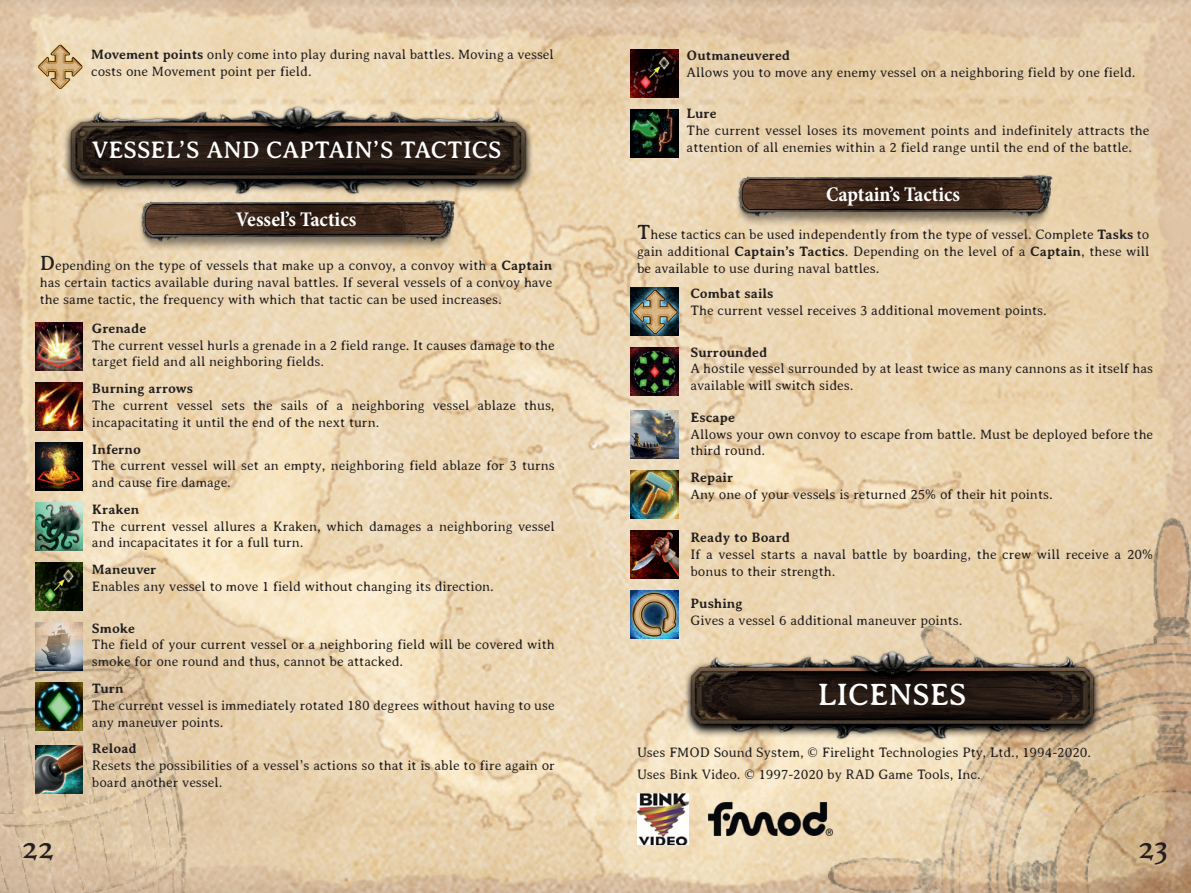
<style>
.page{position:relative;width:1191px;height:893px;background:#fff}
.page>*{position:absolute;margin:0;border:0;box-sizing:border-box;transform-origin:0 0}
.t1{font:38.5px "High Tower Text";color:#231f20}
.t2{font:31.5px "Averia Serif";color:#fff}
.t3{font:24.5px "Averia Serif";color:#fff}
.t4{font:700 condensed 21px "Minion Pro";color:#fff}
.t5{font:300 14px/16.8px "Averia Serif";color:#231f20}
.t6{font:700 14px "Averia Serif";color:#231f20}
.s1{font-weight:700}
.s2{font-weight:400;font-size:21px}
</style>
<div class="page">
<img style="left:0;top:0;width:1191px;height:893px">
<img style="left:760px;top:463px;width:431px;height:430px">
<img style="left:0;top:582px;width:301px;height:311px">
<img style="left:37px;top:42px;width:47px;height:48px">
<img style="left:20px;top:102px;width:558px;height:104px">
<img style="left:134px;top:192px;width:324px;height:58px">
<img style="left:35px;top:322px;width:48px;height:48px">
<img style="left:35px;top:382px;width:48px;height:48px">
<img style="left:35px;top:442px;width:48px;height:48px">
<img style="left:35px;top:502px;width:48px;height:48px">
<img style="left:35px;top:563px;width:48px;height:47px">
<img style="left:35px;top:623px;width:48px;height:48px">
<img style="left:35px;top:683px;width:48px;height:48px">
<img style="left:35px;top:745px;width:48px;height:48px">
<img style="left:631px;top:49px;width:48px;height:48px">
<img style="left:631px;top:109px;width:48px;height:48px">
<img style="left:731px;top:167px;width:324px;height:58px">
<img style="left:631px;top:288px;width:48px;height:48px">
<img style="left:631px;top:348px;width:48px;height:48px">
<img style="left:631px;top:410px;width:48px;height:48px">
<img style="left:631px;top:470px;width:48px;height:48px">
<img style="left:631px;top:530px;width:48px;height:48px">
<img style="left:631px;top:590px;width:48px;height:48px">
<img style="left:645px;top:647px;width:495px;height:103px">
<img style="left:637px;top:793px;width:51px;height:52px">
<img style="left:709px;top:803px;width:123px;height:32px">
<p class="t5" style="left:91px;top:46px;width:464px"><span class="s1">Movement points</span> only come into play during naval battles. Moving a vessel costs one Movement point per field.</p>
<p class="t3" style="left:92px;top:136px;width:411px">VESSEL’S AND CAPTAIN’S TACTICS</p>
<p class="t4" style="left:236px;top:205px;width:122px">Vessel’s Tactics</p>
<p class="t5" style="left:40px;top:257px;width:514px;text-align:justify"><span class="s2">D</span>epending on the type of vessels that make up a convoy, a convoy with a <span class="s1">Captain </span>has certain tactics available during naval battles. If several vessels of a convoy have the same tactic, the frequency with which that tactic can be used increases.</p>
<p class="t6" style="left:92px;top:320px;width:56px">Grenade</p>
<p class="t5" style="left:92px;top:337px;width:464px">The current vessel hurls a grenade in a 2 field range. It causes damage to the target field and all neighboring fields.</p>
<p class="t6" style="left:92px;top:381px;width:103px">Burning arrows</p>
<p class="t5" style="left:92px;top:397px;width:464px">The current vessel sets the sails of a neighboring vessel ablaze thus, incapacitating it until the end of the next turn.</p>
<p class="t6" style="left:92px;top:441px;width:50px">Inferno</p>
<p class="t5" style="left:92px;top:457px;width:464px">The current vessel will set an empty, neighboring field ablaze for 3 turns and cause fire damage.</p>
<p class="t6" style="left:92px;top:501px;width:49px">Kraken</p>
<p class="t5" style="left:92px;top:518px;width:464px">The current vessel allures a Kraken, which damages a neighboring vessel and incapacitates it for a full turn.</p>
<p class="t6" style="left:92px;top:562px;width:66px">Maneuver</p>
<p class="t5" style="left:92px;top:578px;width:403px">Enables any vessel to move 1 field without changing its direction.</p>
<p class="t6" style="left:92px;top:620px;width:45px">Smoke</p>
<p class="t5" style="left:92px;top:636px;width:464px">The field of your current vessel or a neighboring field will be covered with smoke for one round and thus, cannot be attacked.</p>
<p class="t6" style="left:92px;top:680px;width:33px">Turn</p>
<p class="t5" style="left:92px;top:697px;width:464px">The current vessel is immediately rotated 180 degrees without having to use any maneuver points.</p>
<p class="t6" style="left:92px;top:741px;width:46px">Reload</p>
<p class="t5" style="left:92px;top:757px;width:464px">Resets the possibilities of a vessel’s actions so that it is able to fire again or board another vessel.</p>
<p class="t6" style="left:686px;top:47px;width:105px">Outmaneuvered</p>
<p class="t5" style="left:686px;top:64px;width:450px">Allows you to move any enemy vessel on a neighboring field by one field.</p>
<p class="t6" style="left:686px;top:106px;width:32px">Lure</p>
<p class="t5" style="left:686px;top:122px;width:464px">The current vessel loses its movement points and indefinitely attracts the attention of all enemies within a 2 field range until the end of the battle.</p>
<p class="t4" style="left:826px;top:180px;width:135px">Captain’s Tactics</p>
<p class="t5" style="left:637px;top:226px;width:514px;text-align:justify"><span class="s2">T</span>hese tactics can be used independently from the type of vessel. Complete <span class="s1">Tasks</span> to gain additional <span class="s1">Captain’s Tactics</span>. Depending on the level of a <span class="s1">Captain</span>, these will be available to use during naval battles.</p>
<p class="t6" style="left:690px;top:286px;width:85px">Combat sails</p>
<p class="t5" style="left:690px;top:302px;width:358px">The current vessel receives 3 additional movement points.</p>
<p class="t6" style="left:690px;top:344px;width:78px">Surrounded</p>
<p class="t5" style="left:690px;top:360px;width:464px">A hostile vessel surrounded by at least twice as many cannons as it itself has available will switch sides.</p>
<p class="t6" style="left:690px;top:409px;width:46px">Escape</p>
<p class="t5" style="left:690px;top:426px;width:464px">Allows your own convoy to escape from battle. Must be deployed before the third round.</p>
<p class="t6" style="left:690px;top:470px;width:44px">Repair</p>
<p class="t5" style="left:690px;top:486px;width:364px">Any one of your vessels is returned 25% of their hit points.</p>
<p class="t6" style="left:690px;top:530px;width:101px">Ready to Board</p>
<p class="t5" style="left:690px;top:546px;width:464px">If a vessel starts a naval battle by boarding, the crew will receive a 20% bonus to their strength.</p>
<p class="t6" style="left:690px;top:595px;width:54px">Pushing</p>
<p class="t5" style="left:690px;top:611px;width:274px">Gives a vessel 6 additional maneuver points.</p>
<p class="t2" style="left:817px;top:677px;width:150px">LICENSES</p>
<p class="t5" style="left:637px;top:744px;width:456px">Uses FMOD Sound System, © Firelight Technologies Pty, Ltd., 1994-2020.</p>
<p class="t5" style="left:637px;top:765px;width:345px">Uses Bink Video. © 1997-2020 by RAD Game Tools, Inc.</p>
<h1 class="t1" style="left:22px;top:824px;width:33px">22</h1>
<h1 class="t1" style="left:1138px;top:824px;width:32px">23</h1>
</div>
